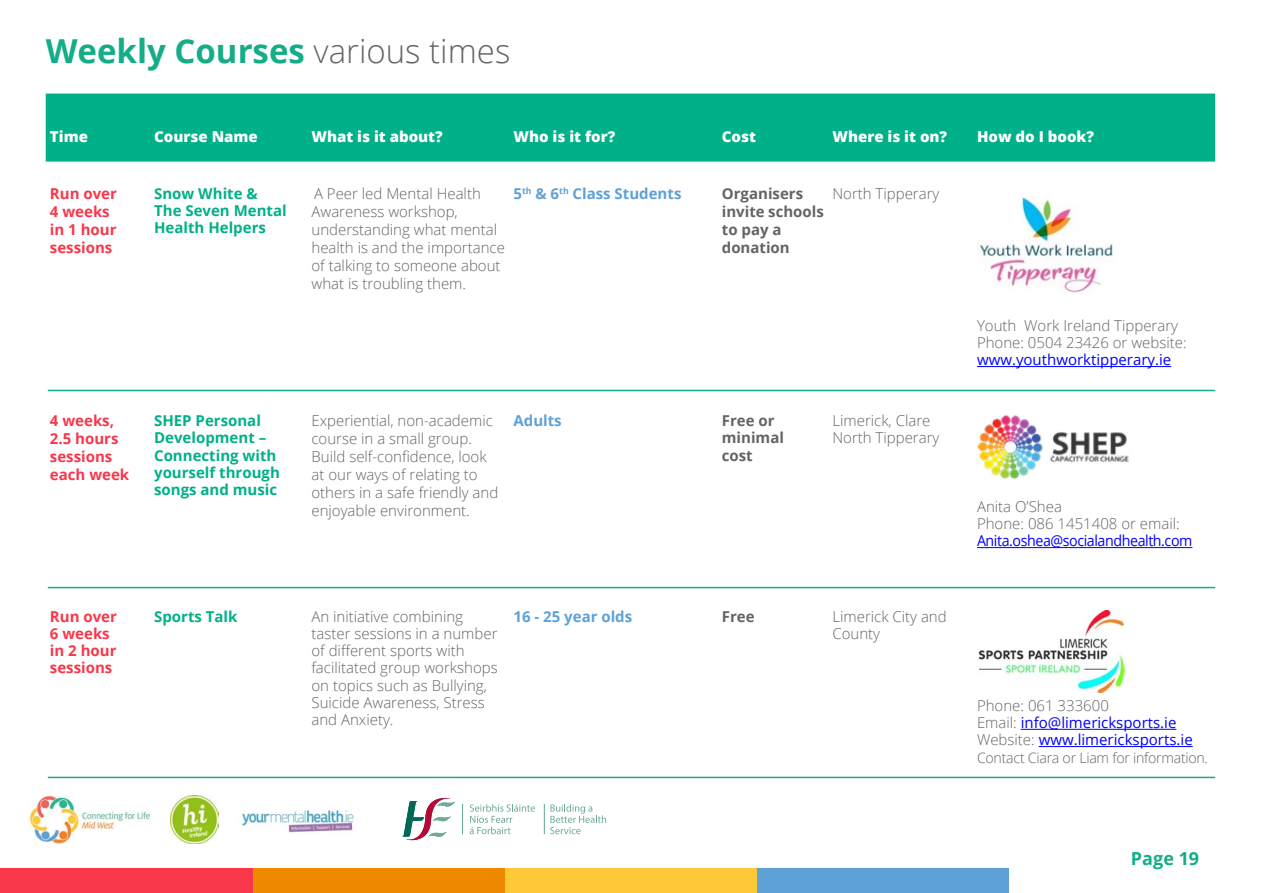
<style>
.page{position:relative;width:1263px;height:893px;background:#fff}
.page>*{position:absolute;margin:0;border:0;box-sizing:border-box;transform-origin:0 0}
.t1{font:700 33px "Open Sans";color:#14ad88}
.t2{font:700 18px "Open Sans";color:#14ad88}
.t3{font:300 15px/18px "Open Sans";color:#636466}
.t4{font:700 15px/17.2px "Open Sans";color:#00b089}
.t5{font:15px/17.2px "Open Sans";color:#00f}
.t6{font:700 15px/18px "Open Sans";color:#f8374a}
.t7{font:800 15px "Open Sans";color:#fff}
.t8{font:700 15px/18px "Open Sans";color:#636466}
.t9{font:700 15px "Open Sans";color:#5ea1d7}
.t10{font:15px "Open Sans";letter-spacing:-.03em;color:#00f;scale:.95 1}
.t11{font:300 14.25px "Open Sans";letter-spacing:-.02em;color:#636466}
.s1{font-weight:300;color:#636466}
</style>
<div class="page">
<div style="left:46px;top:94px;width:1169px;height:68px;background:#00b089"></div>
<hr style="left:977px;top:366px;width:194px;height:1px;background:#00f">
<img style="left:978px;top:196px;width:135px;height:97px">
<hr style="left:977px;top:547px;width:215px;height:1px;background:#00f">
<img style="left:977px;top:415px;width:152px;height:64px">
<hr style="left:1021px;top:729px;width:155px;height:1px;background:#00f">
<hr style="left:1039px;top:746px;width:154px;height:1px;background:#00f">
<img style="left:978px;top:610px;width:146px;height:83px">
<div style="left:757px;top:868px;width:252px;height:25px;background:#5ea1d7"></div>
<div style="left:0;top:868px;width:253px;height:25px;background:#f8374a"></div>
<div style="left:505px;top:868px;width:252px;height:25px;background:#ffc838"></div>
<div style="left:253px;top:868px;width:252px;height:25px;background:#ef8a00"></div>
<svg style="left:402px;top:798px;width:53px;height:43px"></svg>
<svg style="left:470px;top:804px;width:65px;height:30px"></svg>
<svg style="left:550px;top:804px;width:56px;height:30px"></svg>
<hr style="left:462px;top:804px;width:1px;height:30px;background:#6ea999">
<hr style="left:544px;top:804px;width:1px;height:30px;background:#6ea999">
<img style="left:29px;top:795px;width:121px;height:48px">
<img style="left:170px;top:795px;width:48px;height:48px">
<img style="left:241px;top:809px;width:113px;height:24px">
<hr style="left:48px;top:777px;width:1167px;height:1px;background:#14ad88">
<hr style="left:48px;top:587px;width:1167px;height:1px;background:#14ad88">
<hr style="left:48px;top:390px;width:1167px;height:1px;background:#14ad88">
<h1 class="t1" style="left:46px;top:27px;width:466px">Weekly Courses <span class="s1">various times</span></h1>
<p class="t7" style="left:50px;top:125px;width:40px">Time</p>
<p class="t7" style="left:154px;top:125px;width:105px">Course Name</p>
<p class="t7" style="left:311px;top:125px;width:133px">What is it about?</p>
<p class="t7" style="left:513px;top:125px;width:103px">Who is it for?</p>
<p class="t7" style="left:722px;top:125px;width:36px">Cost</p>
<p class="t7" style="left:832px;top:125px;width:116px">Where is it on?</p>
<p class="t7" style="left:977px;top:125px;width:119px">How do I book?</p>
<p class="t6" style="left:50px;top:184px;width:69px">Run over<br>4 weeks in 1 hour sessions</p>
<p class="t4" style="left:154px;top:184px;width:134px">Snow White &amp;<br>The Seven Mental<br>Health Helpers</p>
<p class="t3" style="left:311px;top:184px;width:195px">A Peer led Mental Health<br>Awareness workshop, understanding what mental health is and the importance of talking to someone about what is troubling them.</p>
<p class="t9" style="left:513px;top:183px;width:169px">5<sup>th</sup> &amp; 6<sup>th</sup> Class Students</p>
<p class="t8" style="left:722px;top:184px;width:104px">Organisers invite schools to pay a donation</p>
<p class="t3" style="left:832px;top:184px;width:109px">North Tipperary</p>
<p class="t6" style="left:50px;top:411px;width:81px">4 weeks,<br>2.5 hours sessions each week</p>
<p class="t4" style="left:154px;top:412px;width:127px">SHEP Personal<br>Development –<br>Connecting with yourself through songs and music</p>
<p class="t3" style="left:311px;top:411px;width:188px">Experiential, non-academic course in a small group.<br>Build self-confidence, look at our ways of relating to others in a safe friendly and enjoyable environment.</p>
<p class="t9" style="left:513px;top:410px;width:50px">Adults</p>
<p class="t8" style="left:722px;top:412px;width:64px;line-height:17.2px">Free or minimal cost</p>
<p class="t3" style="left:832px;top:412px;width:109px;line-height:17.2px">Limerick, Clare<br>North Tipperary</p>
<p class="t6" style="left:50px;top:607px;width:69px;line-height:17.2px">Run over<br>6 weeks in 2 hour sessions</p>
<p class="t4" style="left:154px;top:607px;width:85px">Sports Talk</p>
<p class="t3" style="left:311px;top:607px;width:188px;line-height:17.2px">An initiative combining taster sessions in a number of different sports with facilitated group workshops on topics such as Bullying,<br>Suicide Awareness, Stress and Anxiety.</p>
<p class="t9" style="left:513px;top:606px;width:120px">16 - 25 year olds</p>
<p class="t8" style="left:722px;top:607px;width:34px">Free</p>
<p class="t3" style="left:832px;top:607px;width:116px;line-height:17.2px">Limerick City and<br>County</p>
<p class="t3" style="left:977px;top:316px;width:211px;line-height:17.2px">Youth Work Ireland Tipperary<br>Phone: 0504 23426 or website:</p>
<p class="t5" style="left:977px;top:351px;width:196px">www.youthworktipperary.ie</p>
<p class="t3" style="left:977px;top:497px;width:204px;line-height:17.2px">Anita O’Shea<br>Phone: 086 1451408 or email:</p>
<p class="t10" style="left:977px;top:531px;width:228px">Anita.oshea@socialandhealth.com</p>
<p class="t5" style="left:977px;top:696px;width:217px"><span class="s1">Phone: 061 333600<br>Email:</span> info@limericksports.ie<br><span class="s1">Website:</span> www.limericksports.ie</p>
<p class="t11" style="left:977px;top:748px;width:232px">Contact Ciara or Liam for information.</p>
<p class="t2" style="left:1131px;top:846px;width:70px">Page 19</p>
</div>
